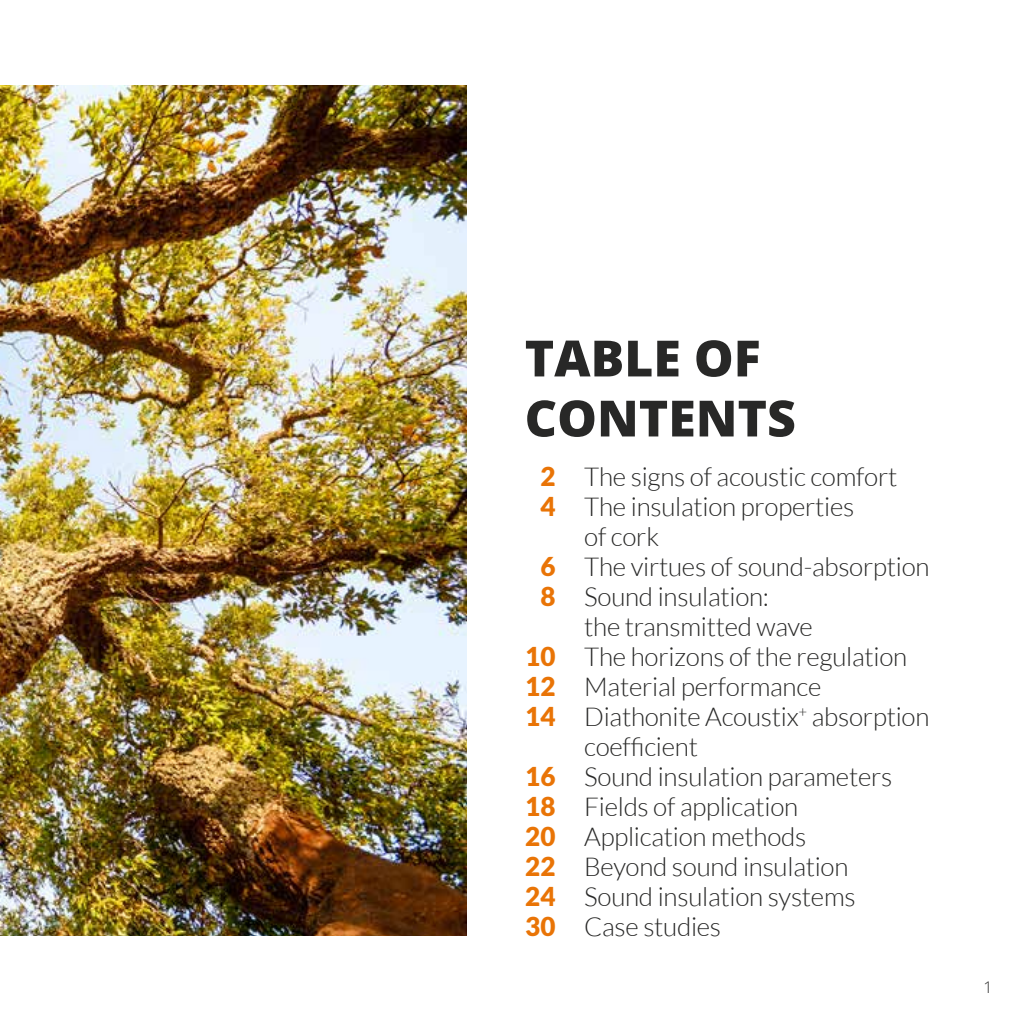
<style>
.page{position:relative;width:1021px;height:1021px;background:#fff}
.page>*{position:absolute;margin:0;border:0;box-sizing:border-box;transform-origin:0 0}
.t1{font:800 50px/60px "Open Sans";color:#282827}
.t2{font:300 26px/30px "Lato";letter-spacing:-.01em;color:#282827}
.t3{font:900 26px/30px "Lato";color:#e97406}
.t4{font:300 16px "Open Sans";color:#282827}
</style>
<div class="page">
<img style="left:0;top:85px;width:466px;height:850px">
<h1 class="t1" style="left:524px;top:325px;width:273px">TABLE OF<br>CONTENTS</h1>
<p class="t2" style="left:584px;top:461px;width:347px">The signs of acoustic comfort<br>The insulation properties<br>of cork<br>The virtues of sound-absorption<br>Sound insulation:<br>the transmitted wave<br>The horizons of the regulation<br>Material performance<br>Diathonite Acoustix<sup>+</sup> absorption coefficient<br>Sound insulation parameters<br>Fields of application<br>Application methods<br>Beyond sound insulation<br>Sound insulation systems<br>Case studies</p>
<p class="t3" style="left:540px;top:460px;width:17px">2<br>4</p>
<p class="t3" style="left:540px;top:550px;width:17px">6<br>8</p>
<p class="t3" style="left:525px;top:641px;width:32px;text-align:justify">10<br>12<br>14</p>
<p class="t3" style="left:525px;top:761px;width:32px;text-align:justify">16<br>18<br>20<br>22<br>24<br>30</p>
<p class="t4" style="left:983px;top:975px;width:11px">1</p>
</div>
